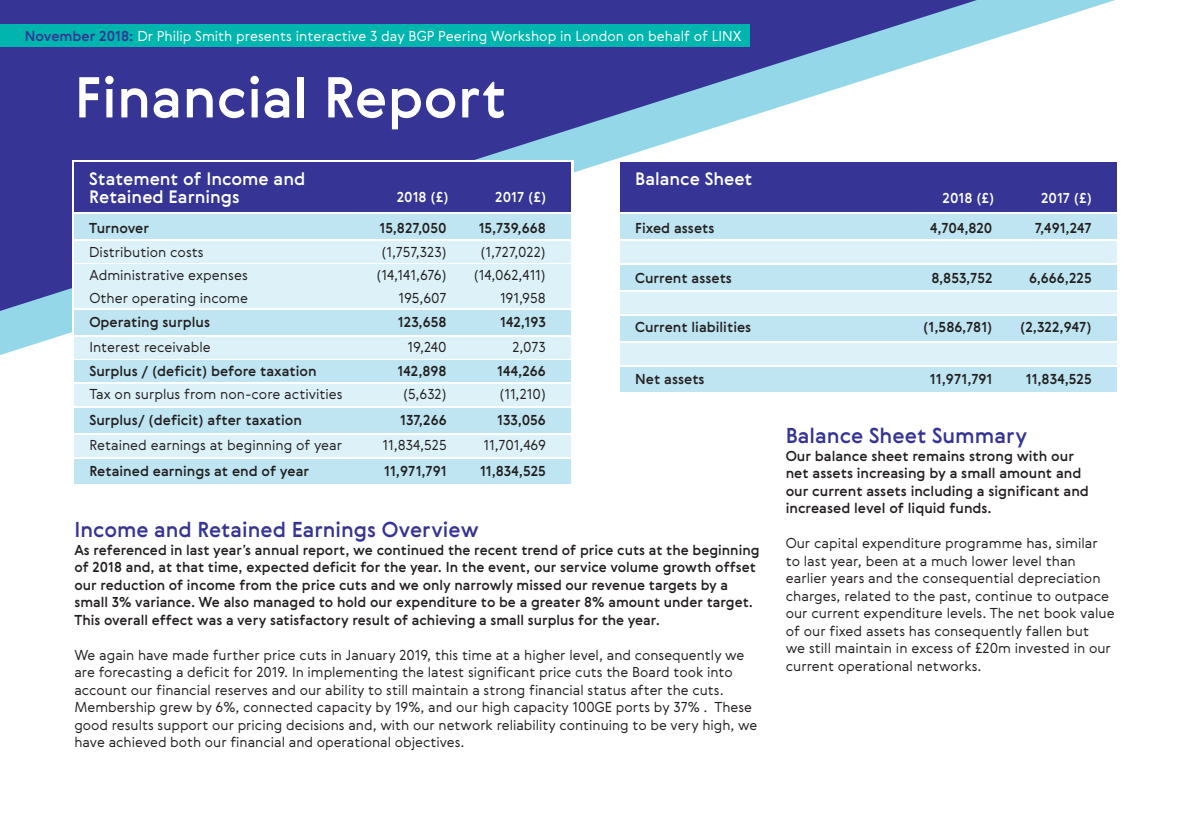
<style>
.page{position:relative;width:1191px;height:819px;background:#fff}
.page>*{position:absolute;margin:0;border:0;box-sizing:border-box;transform-origin:0 0}
.t1{font:500 56px "Gerbera";color:#fff}
.t2{font:500 21px "Gerbera";color:#363494}
.t3{font:500 17.5px/17.5px "Gerbera";color:#fff}
.t4{font:300 14px/17.5px "Gerbera";color:#231f20}
.t5{font:500 14px/17.5px "Gerbera";color:#231f20}
.t6{font:300 14px "Gerbera";color:#fff}
.t7{font:500 14px "Gerbera";color:#fff}
.s1{font-weight:500;color:#363494}
</style>
<div class="page">
<svg style="left:0;top:0;width:1117px;height:392px"></svg>
<svg style="left:72px;top:160px;width:501px;height:317px"></svg>
<div style="left:618px;top:160px;width:501px;height:216px;background:#fff"></div>
<div style="left:74px;top:435px;width:496px;height:21px;background:#ddf2f8"></div>
<div style="left:74px;top:459px;width:496px;height:24px;background:#bee5f1"></div>
<div style="left:74px;top:408px;width:496px;height:25px;background:#bee5f1"></div>
<div style="left:74px;top:337px;width:496px;height:21px;background:#ddf2f8"></div>
<div style="left:74px;top:361px;width:496px;height:21px;background:#bee5f1"></div>
<div style="left:74px;top:384px;width:496px;height:21px;background:#ddf2f8"></div>
<div style="left:74px;top:162px;width:496px;height:50px;background:#363494"></div>
<div style="left:74px;top:214px;width:496px;height:25px;background:#bee5f1"></div>
<div style="left:74px;top:242px;width:496px;height:21px;background:#ddf2f8"></div>
<div style="left:74px;top:264px;width:496px;height:21px;background:#ddf2f8"></div>
<div style="left:74px;top:286px;width:496px;height:21px;background:#ddf2f8"></div>
<div style="left:74px;top:310px;width:496px;height:25px;background:#bee5f1"></div>
<div style="left:620px;top:343px;width:496px;height:21px;background:#ddf2f8"></div>
<div style="left:620px;top:367px;width:496px;height:25px;background:#bee5f1"></div>
<div style="left:620px;top:162px;width:496px;height:50px;background:#363494"></div>
<div style="left:620px;top:214px;width:496px;height:25px;background:#bee5f1"></div>
<div style="left:620px;top:242px;width:496px;height:21px;background:#ddf2f8"></div>
<div style="left:620px;top:265px;width:496px;height:25px;background:#bee5f1"></div>
<div style="left:620px;top:292px;width:496px;height:22px;background:#ddf2f8"></div>
<div style="left:620px;top:316px;width:496px;height:25px;background:#bee5f1"></div>
<div style="left:0;top:25px;width:749px;height:22px;background:#00b5ae"></div>
<p class="t6" style="left:25px;top:26px;width:718px"><span class="s1">November 2018:</span> Dr Philip Smith presents interactive 3 day BGP Peering Workshop in London on behalf of LINX</p>
<h1 class="t1" style="left:74px;top:59px;width:434px">Financial Report</h1>
<p class="t3" style="left:89px;top:170px;width:217px">Statement of Income and<br>Retained Earnings</p>
<p class="t5" style="left:89px;top:218px;width:61px">Turnover</p>
<p class="t5" style="left:379px;top:218px;width:69px">15,827,050</p>
<p class="t5" style="left:478px;top:218px;width:69px">15,739,668</p>
<p class="t4" style="left:89px;top:243px;width:116px">Distribution costs</p>
<p class="t4" style="left:381px;top:243px;width:67px">(1,757,323)</p>
<p class="t4" style="left:480px;top:243px;width:67px">(1,727,022)</p>
<p class="t4" style="left:89px;top:266px;width:160px">Administrative expenses</p>
<p class="t4" style="left:376px;top:266px;width:72px">(14,141,676)</p>
<p class="t4" style="left:474px;top:266px;width:74px">(14,062,411)</p>
<p class="t4" style="left:89px;top:288px;width:160px">Other operating income</p>
<p class="t4" style="left:398px;top:288px;width:50px">195,607</p>
<p class="t4" style="left:500px;top:288px;width:47px">191,958</p>
<p class="t5" style="left:89px;top:313px;width:122px">Operating surplus</p>
<p class="t5" style="left:398px;top:313px;width:50px">123,658</p>
<p class="t5" style="left:500px;top:313px;width:47px">142,193</p>
<p class="t4" style="left:89px;top:337px;width:123px">Interest receivable</p>
<p class="t4" style="left:407px;top:337px;width:41px">19,240</p>
<p class="t4" style="left:512px;top:337px;width:35px">2,073</p>
<p class="t5" style="left:89px;top:362px;width:229px">Surplus / (deficit) before taxation</p>
<p class="t5" style="left:398px;top:362px;width:51px">142,898</p>
<p class="t5" style="left:497px;top:362px;width:50px">144,266</p>
<p class="t4" style="left:89px;top:385px;width:255px">Tax on surplus from non-core activities</p>
<p class="t4" style="left:403px;top:385px;width:45px">(5,632)</p>
<p class="t4" style="left:499px;top:385px;width:48px">(11,210)</p>
<p class="t5" style="left:89px;top:411px;width:214px">Surplus/ (deficit) after taxation</p>
<p class="t5" style="left:400px;top:411px;width:48px">137,266</p>
<p class="t5" style="left:497px;top:411px;width:50px">133,056</p>
<p class="t4" style="left:89px;top:435px;width:254px">Retained earnings at beginning of year</p>
<p class="t4" style="left:382px;top:435px;width:66px">11,834,525</p>
<p class="t4" style="left:483px;top:435px;width:64px">11,701,469</p>
<p class="t5" style="left:89px;top:462px;width:221px">Retained earnings at end of year</p>
<p class="t5" style="left:384px;top:462px;width:64px">11,971,791</p>
<p class="t5" style="left:480px;top:462px;width:67px">11,834,525</p>
<p class="t3" style="left:635px;top:170px;width:119px">Balance Sheet</p>
<p class="t5" style="left:635px;top:218px;width:81px">Fixed assets</p>
<p class="t5" style="left:930px;top:218px;width:64px">4,704,820</p>
<p class="t5" style="left:1034px;top:218px;width:58px">7,491,247</p>
<p class="t5" style="left:635px;top:269px;width:98px">Current assets</p>
<p class="t5" style="left:931px;top:269px;width:63px">8,853,752</p>
<p class="t5" style="left:1029px;top:269px;width:64px">6,666,225</p>
<p class="t5" style="left:635px;top:318px;width:118px">Current liabilities</p>
<p class="t5" style="left:923px;top:318px;width:71px">(1,586,781)</p>
<p class="t5" style="left:1020px;top:318px;width:73px">(2,322,947)</p>
<p class="t5" style="left:635px;top:370px;width:71px">Net assets</p>
<p class="t5" style="left:930px;top:370px;width:64px">11,971,791</p>
<p class="t5" style="left:1025px;top:370px;width:67px">11,834,525</p>
<p class="t7" style="left:397px;top:188px;width:53px">2018 (£)</p>
<p class="t7" style="left:495px;top:188px;width:53px">2017 (£)</p>
<p class="t7" style="left:942px;top:188px;width:53px">2018 (£)</p>
<p class="t7" style="left:1041px;top:188px;width:53px">2017 (£)</p>
<h2 class="t2" style="left:785px;top:421px;width:243px">Balance Sheet Summary</h2>
<p class="t5" style="left:785px;top:446px;width:305px">Our balance sheet remains strong with our net assets increasing by a small amount and our current assets including a significant and increased level of liquid funds.</p>
<p class="t4" style="left:785px;top:534px;width:330px">Our capital expenditure programme has, similar to last year, been at a much lower level than earlier years and the consequential depreciation charges, related to the past, continue to outpace our current expenditure levels. The net book value of our fixed assets has consequently fallen but<br>we still maintain in excess of £20m invested in our current operational networks.</p>
<h2 class="t2" style="left:74px;top:515px;width:406px">Income and Retained Earnings Overview</h2>
<p class="t5" style="left:74px;top:540px;width:686px">As referenced in last year’s annual report, we continued the recent trend of price cuts at the beginning of 2018 and, at that time, expected deficit for the year. In the event, our service volume growth offset our reduction of income from the price cuts and we only narrowly missed our revenue targets by a small 3% variance. We also managed to hold our expenditure to be a greater 8% amount under target.<br>This overall effect was a very satisfactory result of achieving a small surplus for the year.</p>
<p class="t4" style="left:74px;top:645px;width:684px">We again have made further price cuts in January 2019, this time at a higher level, and consequently we are forecasting a deficit for 2019. In implementing the latest significant price cuts the Board took into account our financial reserves and our ability to still maintain a strong financial status after the cuts.<br>Membership grew by 6%, connected capacity by 19%, and our high capacity 100GE ports by 37% . These good results support our pricing decisions and, with our network reliability continuing to be very high, we have achieved both our financial and operational objectives.</p>
</div>
